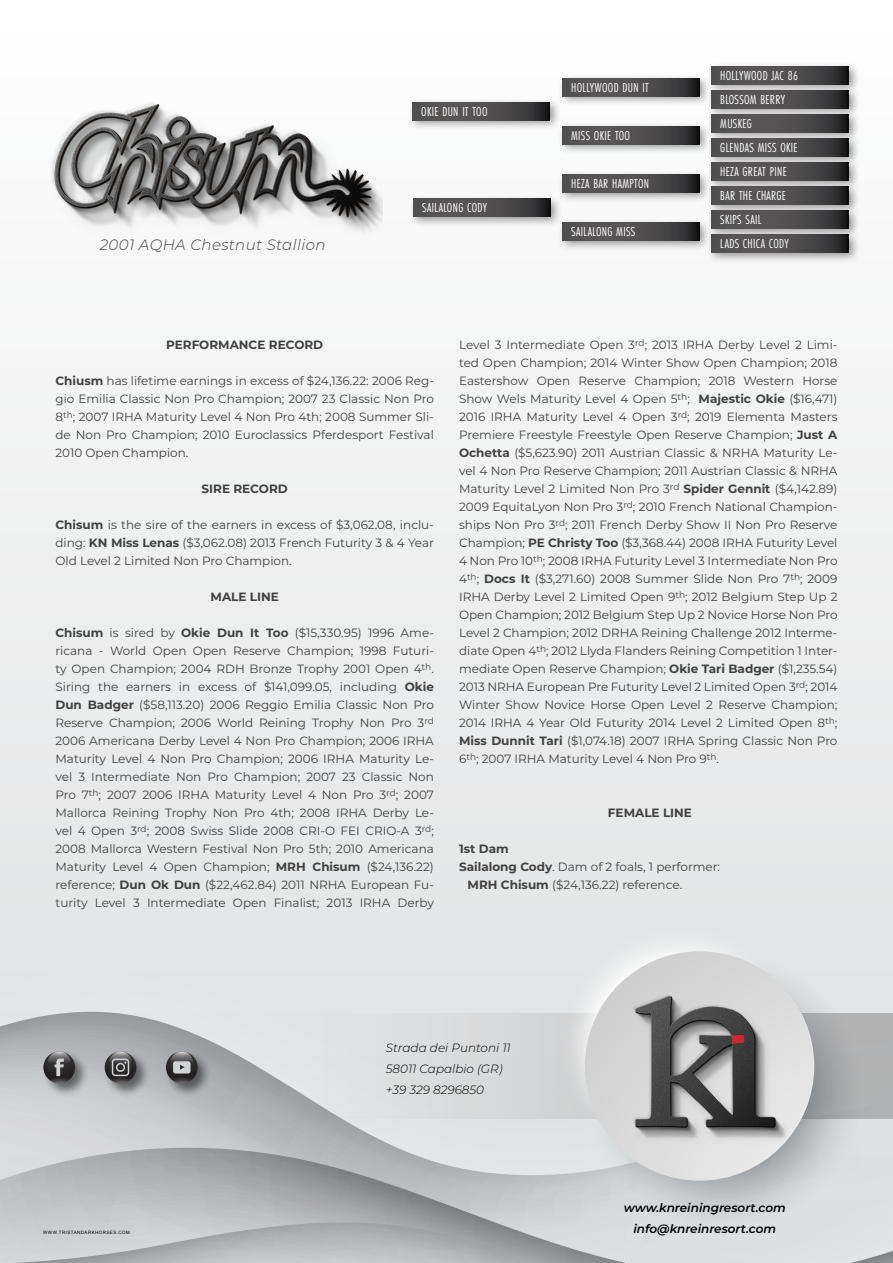
<style>
.page{position:relative;width:893px;height:1263px;background:#fff}
.page>*{position:absolute;margin:0;border:0;box-sizing:border-box;transform-origin:0 0}
.t1{font:italic 300 15px "Montserrat";letter-spacing:.025em;color:#414141}
.t2{font:13.5px/24px "Futura PT Cond";letter-spacing:.025em;color:#fff}
.t3{font:12px/18px "Montserrat";color:#414141;text-align:justify}
.t4{font:700 12px "Montserrat";color:#414141}
.t5{font:italic 300 12px/21px "Montserrat";color:#000}
.t6{font:italic 600 12px/21px "Montserrat";color:#000;text-align:center}
.t7{font:4.5px "Arial";letter-spacing:.1em;color:#000}
.s1{font-weight:700}
</style>
<div class="page">
<div style="left:0;top:0;width:893px;height:1263px;background:linear-gradient(to right,#f0f1f1,#f1f1f2)"></div>
<div style="left:0;top:856px;width:893px;height:159px;background:#e5e6e7"></div>
<svg style="left:0;top:1015px;width:893px;height:248px;background:#c3c5c7"></svg>
<svg style="left:0;top:1222px;width:618px;height:41px;background:#b9bbbd"></svg>
<svg style="left:96px;top:1013px;width:797px;height:106px;background:#cecfd1"></svg>
<svg style="left:573px;top:939px;width:302px;height:302px;background:#c7c9ca"></svg>
<svg style="left:535px;top:901px;width:290px;height:291px;background:#dbdcde"></svg>
<svg style="left:585px;top:951px;width:229px;height:230px;background:#d9d9d9"></svg>
<img style="left:598px;top:988px;width:213px;height:159px">
<div style="left:41px;top:1049px;width:48px;height:48px;background:#000;opacity:.5"></div>
<svg style="left:43px;top:1051px;width:32px;height:32px"></svg>
<svg style="left:55px;top:1058px;width:9px;height:18px"></svg>
<div style="left:103px;top:1049px;width:47px;height:48px;background:#000;opacity:.5"></div>
<svg style="left:105px;top:1051px;width:31px;height:32px"></svg>
<svg style="left:112px;top:1058px;width:17px;height:18px"></svg>
<div style="left:164px;top:1049px;width:48px;height:48px;background:#000;opacity:.5"></div>
<svg style="left:166px;top:1051px;width:32px;height:32px"></svg>
<svg style="left:173px;top:1061px;width:18px;height:12px"></svg>
<img style="left:43px;top:43px;width:340px;height:255px">
<div style="left:407px;top:97px;width:155px;height:130px;background:#000;opacity:.4"></div>
<svg style="left:413px;top:103px;width:137px;height:17px;background:#4a4849"></svg>
<svg style="left:414px;top:199px;width:137px;height:17px;background:#4a4849"></svg>
<div style="left:558px;top:74px;width:153px;height:177px;background:#000;opacity:.4"></div>
<svg style="left:563px;top:79px;width:137px;height:17px;background:#4a4849"></svg>
<svg style="left:563px;top:127px;width:137px;height:17px;background:#4a4849"></svg>
<svg style="left:563px;top:175px;width:137px;height:17px;background:#4a4849"></svg>
<svg style="left:563px;top:223px;width:137px;height:17px;background:#4a4849"></svg>
<div style="left:707px;top:62px;width:153px;height:201px;background:#000;opacity:.4"></div>
<svg style="left:712px;top:67px;width:137px;height:17px;background:#4a4849"></svg>
<svg style="left:712px;top:91px;width:137px;height:17px;background:#4a4849"></svg>
<svg style="left:712px;top:115px;width:137px;height:17px;background:#4a4849"></svg>
<svg style="left:712px;top:139px;width:137px;height:17px;background:#4a4849"></svg>
<svg style="left:712px;top:163px;width:137px;height:17px;background:#4a4849"></svg>
<svg style="left:712px;top:187px;width:137px;height:17px;background:#4a4849"></svg>
<svg style="left:712px;top:211px;width:137px;height:17px;background:#4a4849"></svg>
<svg style="left:712px;top:235px;width:137px;height:17px;background:#4a4849"></svg>
<p class="t1" style="left:100px;top:235px;width:227px">2001 AQHA Chestnut Stallion</p>
<p class="t2" style="left:421px;top:99px;width:68px">OKIE DUN IT TOO</p>
<p class="t2" style="left:422px;top:195px;width:66px">SAILALONG CODY</p>
<p class="t2" style="left:571px;top:75px;width:79px">HOLLYWOOD DUN IT</p>
<p class="t2" style="left:571px;top:123px;width:60px">MISS OKIE TOO</p>
<p class="t2" style="left:571px;top:171px;width:79px">HEZA BAR HAMPTON</p>
<p class="t2" style="left:571px;top:219px;width:65px">SAILALONG MISS</p>
<p class="t2" style="left:720px;top:63px;width:79px">HOLLYWOOD JAC 86<br>BLOSSOM BERRY<br>MUSKEG<br>GLENDAS MISS OKIE<br>HEZA GREAT PINE<br>BAR THE CHARGE<br>SKIPS SAIL<br>LADS CHICA CODY</p>
<p class="t4" style="left:166px;top:336px;width:158px">PERFORMANCE RECORD</p>
<p class="t3" style="left:55px;top:371px;width:380px"><span class="s1">Chiusm</span> has lifetime earnings in excess of $24,136.22: 2006 Reg&shy;gio Emilia Classic Non Pro Champion; 2007 23 Classic Non Pro 8<sup>th</sup>; 2007 IRHA Maturity Level 4 Non Pro 4th; 2008 Summer Sli&shy;de Non Pro Champion; 2010 Euroclassics Pferdesport Festival 2010 Open Champion.</p>
<p class="t4" style="left:202px;top:480px;width:88px">SIRE RECORD</p>
<p class="t3" style="left:55px;top:515px;width:380px"><span class="s1">Chisum</span> is the sire of the earners in excess of $3,062.08, inclu&shy;ding: <span class="s1">KN Miss Lenas</span> ($3,062.08) 2013 French Futurity 3 &amp; 4 Year Old Level 2 Limited Non Pro Champion.</p>
<p class="t4" style="left:211px;top:588px;width:70px">MALE LINE</p>
<p class="t3" style="left:55px;top:623px;width:380px"><span class="s1">Chisum</span> is sired by <span class="s1">Okie Dun It Too</span> ($15,330.95) 1996 Ame&shy;ricana - World Open Open Reserve Champion; 1998 Futuri&shy;ty Open Champion; 2004 RDH Bronze Trophy 2001 Open 4<sup>th</sup>.<br>Siring the earners in excess of $141,099.05, including <span class="s1">Okie Dun Badger</span> ($58,113.20) 2006 Reggio Emilia Classic Non Pro Reserve Champion; 2006 World Reining Trophy Non Pro 3<sup>rd </sup>2006 Americana Derby Level 4 Non Pro Champion; 2006 IRHA Maturity Level 4 Non Pro Champion; 2006 IRHA Maturity Le&shy;vel 3 Intermediate Non Pro Champion; 2007 23 Classic Non Pro 7<sup>th</sup>; 2007 2006 IRHA Maturity Level 4 Non Pro 3<sup>rd</sup>; 2007<br>Mallorca Reining Trophy Non Pro 4th; 2008 IRHA Derby Le&shy;vel 4 Open 3<sup>rd</sup>; 2008 Swiss Slide 2008 CRI-O FEI CRIO-A 3<sup>rd</sup>; 2008 Mallorca Western Festival Non Pro 5th; 2010 Americana Maturity Level 4 Open Champion; <span class="s1">MRH Chisum</span> ($24,136.22) reference; <span class="s1">Dun Ok Dun</span> ($22,462.84) 2011 NRHA European Fu&shy;turity Level 3 Intermediate Open Finalist; 2013 IRHA Derby</p>
<p class="t3" style="left:459px;top:335px;width:380px">Level 3 Intermediate Open 3<sup>rd</sup>; 2013 IRHA Derby Level 2 Limi&shy;ted Open Champion; 2014 Winter Show Open Champion; 2018<br>Eastershow Open Reserve Champion; 2018 Western Horse Show Wels Maturity Level 4 Open 5<sup>th</sup>; <span class="s1">Majestic Okie</span> ($16,471)<br>2016 IRHA Maturity Level 4 Open 3<sup>rd</sup>; 2019 Elementa Masters Premiere Freestyle Freestyle Open Reserve Champion; <span class="s1">Just A Ochetta</span> ($5,623.90) 2011 Austrian Classic &amp; NRHA Maturity Le&shy;vel 4 Non Pro Reserve Champion; 2011 Austrian Classic &amp; NRHA Maturity Level 2 Limited Non Pro 3<sup>rd</sup> <span class="s1">Spider Gennit</span> ($4,142.89)<br>2009 EquitaLyon Non Pro 3<sup>rd</sup>; 2010 French National Champion&shy;ships Non Pro 3<sup>rd</sup>; 2011 French Derby Show II Non Pro Reserve Champion; <span class="s1">PE Christy Too</span> ($3,368.44) 2008 IRHA Futurity Level 4 Non Pro 10<sup>th</sup>; 2008 IRHA Futurity Level 3 Intermediate Non Pro 4<sup>th</sup>; <span class="s1">Docs It</span> ($3,271.60) 2008 Summer Slide Non Pro 7<sup>th</sup>; 2009<br>IRHA Derby Level 2 Limited Open 9<sup>th</sup>; 2012 Belgium Step Up 2<br>Open Champion; 2012 Belgium Step Up 2 Novice Horse Non Pro Level 2 Champion; 2012 DRHA Reining Challenge 2012 Interme&shy;diate Open 4<sup>th</sup>; 2012 Llyda Flanders Reining Competition 1 Inter&shy;mediate Open Reserve Champion; <span class="s1">Okie Tari Badger</span> ($1,235.54)<br>2013 NRHA European Pre Futurity Level 2 Limited Open 3<sup>rd</sup>; 2014<br>Winter Show Novice Horse Open Level 2 Reserve Champion; 2014 IRHA 4 Year Old Futurity 2014 Level 2 Limited Open 8<sup>th</sup>; <span class="s1">Miss Dunnit Tari</span> ($1,074.18) 2007 IRHA Spring Classic Non Pro 6<sup>th</sup>; 2007 IRHA Maturity Level 4 Non Pro 9<sup>th</sup>.</p>
<p class="t4" style="left:608px;top:804px;width:85px">FEMALE LINE</p>
<p class="t4" style="left:459px;top:840px;width:51px">1st Dam</p>
<p class="t3" style="left:459px;top:857px;width:263px"><span class="s1">Sailalong Cody</span>. Dam of 2 foals, 1 performer:</p>
<p class="t3" style="left:468px;top:875px;width:216px"><span class="s1">MRH Chisum</span> ($24,136.22) reference.</p>
<p class="t7" style="left:43px;top:1229px;width:88px">WWW.TRISTANDARKHORSES.COM</p>
<p class="t5" style="left:386px;top:1037px;width:126px">Strada dei Puntoni 11<br>58011 Capalbio (GR) +39 329 8296850</p>
<p class="t6" style="left:624px;top:1197px;width:164px">www.knreiningresort.com info@knreinresort.com</p>
</div>
